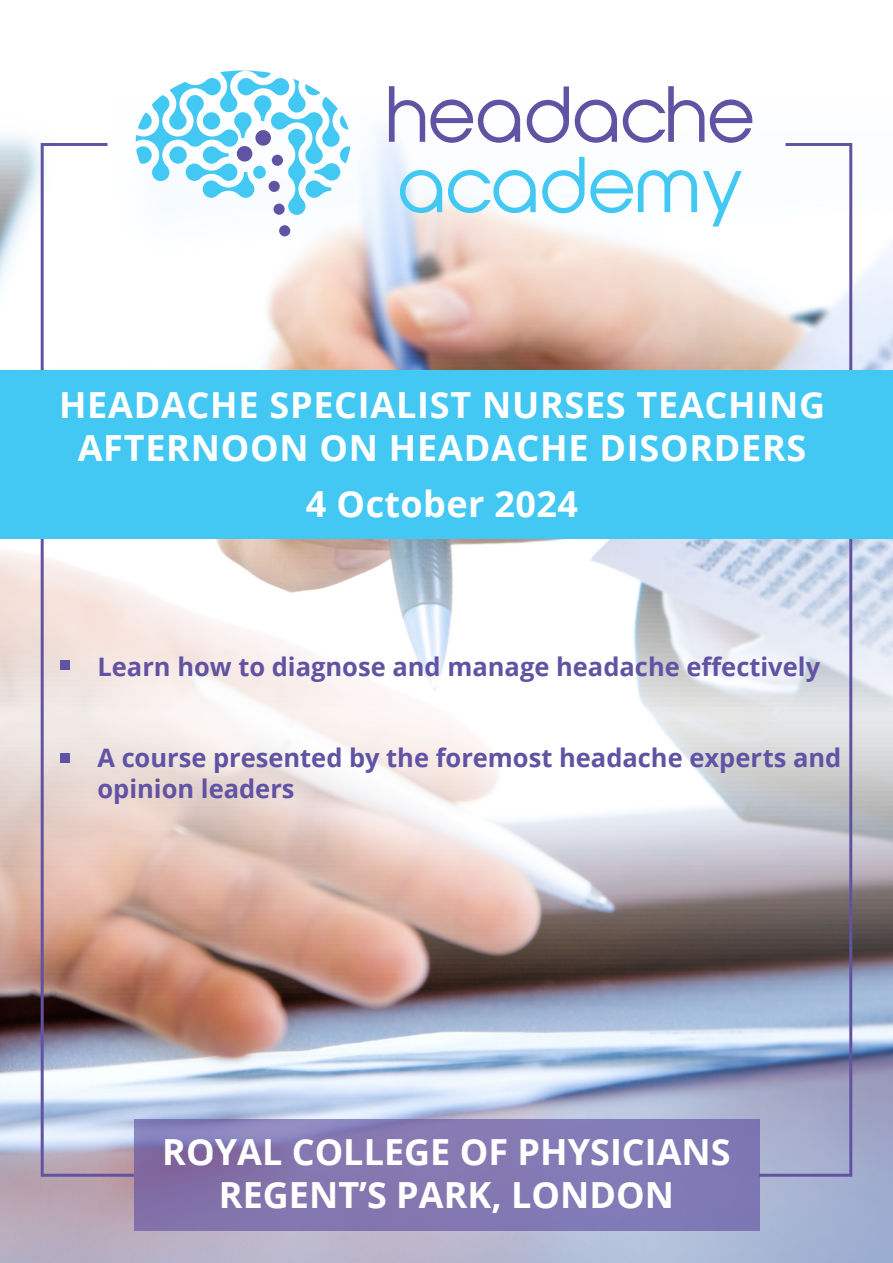
<style>
.page{position:relative;width:893px;height:1263px;background:#fff}
.page>*{position:absolute;margin:0;border:0;box-sizing:border-box;transform-origin:0 0}
.t1{font:72.15px "Abeatby Kai";color:#6153a3}
.t2{font:72.15px "Abeatby Kai";color:#43c8f3}
.t3{font:700 36px/43.2px "Open Sans";letter-spacing:.02em;color:#fff;text-align:center}
.t4{font:700 36px/43.2px "Open Sans";color:#fff;text-align:center}
.t5{font:700 25.5px/30.6px "Open Sans";color:#6153a3}
</style>
<div class="page">
<img style="left:0;top:128px;width:893px;height:1135px">
<div style="left:279px;top:225px;width:11px;height:11px;background:#6153a3;border-radius:50%"></div>
<svg style="left:136px;top:70px;width:214px;height:145px"></svg>
<svg style="left:134px;top:1119px;width:625px;height:111px;background:#7f73ad"></svg>
<svg style="left:41px;top:143px;width:93px;height:1034px"></svg>
<svg style="left:759px;top:143px;width:93px;height:1034px"></svg>
<div style="left:0;top:371px;width:893px;height:168px;background:#43c8f3"></div>
<img style="left:143px;top:1114px;width:615px;height:89px">
<img style="left:200px;top:1158px;width:502px;height:88px">
<h1 class="t1" style="left:389px;top:85px;width:370px">headache</h1>
<h1 class="t2" style="left:400px;top:156px;width:348px">academy</h1>
<h2 class="t3" style="left:59px;top:382px;width:768px">HEADACHE SPECIALIST NURSES TEACHING<br>AFTERNOON ON HEADACHE DISORDERS</h2>
<h2 class="t3" style="left:306px;top:482px;width:274px">4 October 2024</h2>
<p class="t5" style="left:98px;top:651px;width:724px">Learn how to diagnose and manage headache effectively</p>
<p class="t5" style="left:98px;top:742px;width:745px">A course presented by the foremost headache experts and opinion leaders</p>
<h2 class="t4" style="left:162px;top:1129px;width:570px">ROYAL COLLEGE OF PHYSICIANS<br>REGENT’S PARK, LONDON</h2>
</div>
